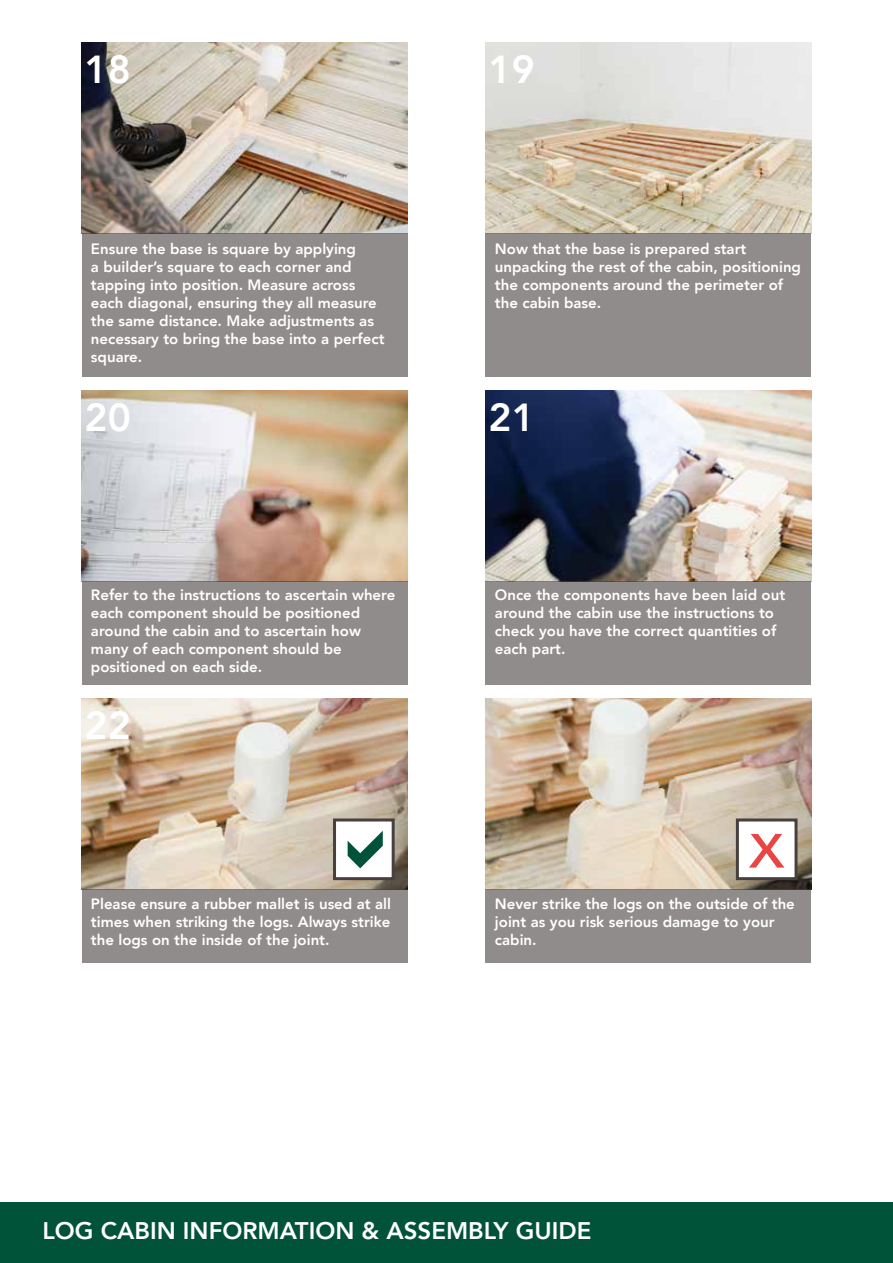
<style>
.page{position:relative;width:893px;height:1263px;background:#fff}
.page>*{position:absolute;margin:0;border:0;box-sizing:border-box;transform-origin:0 0}
.t1{font:72px "Avenir LT";color:#e94544}
.t2{font:800 39px "Avenir LT";color:#fff}
.t3{font:800 24px "Avenir LT";color:#fff}
.t4{font:800 15px/18px "Avenir LT";color:#fff}
</style>
<div class="page">
<div style="left:0;top:1203px;width:893px;height:60px;background:#005239"></div>
<img style="left:82px;top:43px;width:325px;height:190px">
<img style="left:82px;top:390px;width:325px;height:191px">
<img style="left:82px;top:699px;width:325px;height:191px">
<img style="left:486px;top:699px;width:325px;height:191px">
<img style="left:486px;top:390px;width:325px;height:191px">
<img style="left:486px;top:43px;width:325px;height:190px">
<div style="left:82px;top:233px;width:325px;height:143px;background:#908c8b"></div>
<div style="left:82px;top:581px;width:325px;height:103px;background:#908c8b"></div>
<div style="left:82px;top:890px;width:325px;height:73px;background:#908c8b"></div>
<div style="left:486px;top:890px;width:325px;height:73px;background:#908c8b"></div>
<div style="left:486px;top:581px;width:325px;height:103px;background:#908c8b"></div>
<div style="left:486px;top:233px;width:325px;height:143px;background:#908c8b"></div>
<div style="left:736px;top:818px;width:61px;height:62px;background:#fff;border:3px solid #47403e"></div>
<div style="left:333px;top:818px;width:62px;height:62px;background:#fff;border:3px solid #47403e"></div>
<h2 class="t2" style="left:85px;top:46px;width:48px">18</h2>
<h2 class="t2" style="left:489px;top:46px;width:48px">19</h2>
<p class="t4" style="left:91px;top:240px;width:295px">Ensure the base is square by applying<br>a builder’s square to each corner and tapping into position. Measure across each diagonal, ensuring they all measure the same distance. Make adjustments as necessary to bring the base into a perfect square.</p>
<p class="t4" style="left:495px;top:240px;width:308px">Now that the base is prepared start unpacking the rest of the cabin, positioning the components around the perimeter of the cabin base.</p>
<h2 class="t2" style="left:85px;top:394px;width:48px">20</h2>
<h2 class="t2" style="left:489px;top:394px;width:48px">21</h2>
<p class="t4" style="left:91px;top:585px;width:306px">Refer to the instructions to ascertain where each component should be positioned around the cabin and to ascertain how many of each component should be positioned on each side.</p>
<p class="t4" style="left:495px;top:585px;width:292px">Once the components have been laid out around the cabin use the instructions to check you have the correct quantities of each part.</p>
<h2 class="t2" style="left:85px;top:702px;width:48px">22</h2>
<h1 class="t1" style="left:749px;top:801px;width:37px">x</h1>
<p class="t4" style="left:91px;top:895px;width:302px;text-align:justify">Please ensure a rubber mallet is used at all times when striking the logs. Always strike the logs on the inside of the joint.</p>
<p class="t4" style="left:495px;top:895px;width:301px">Never strike the logs on the outside of the joint as you risk serious damage to your cabin.</p>
<h3 class="t3" style="left:43px;top:1216px;width:550px">LOG CABIN INFORMATION &amp; ASSEMBLY GUIDE</h3>
</div>
